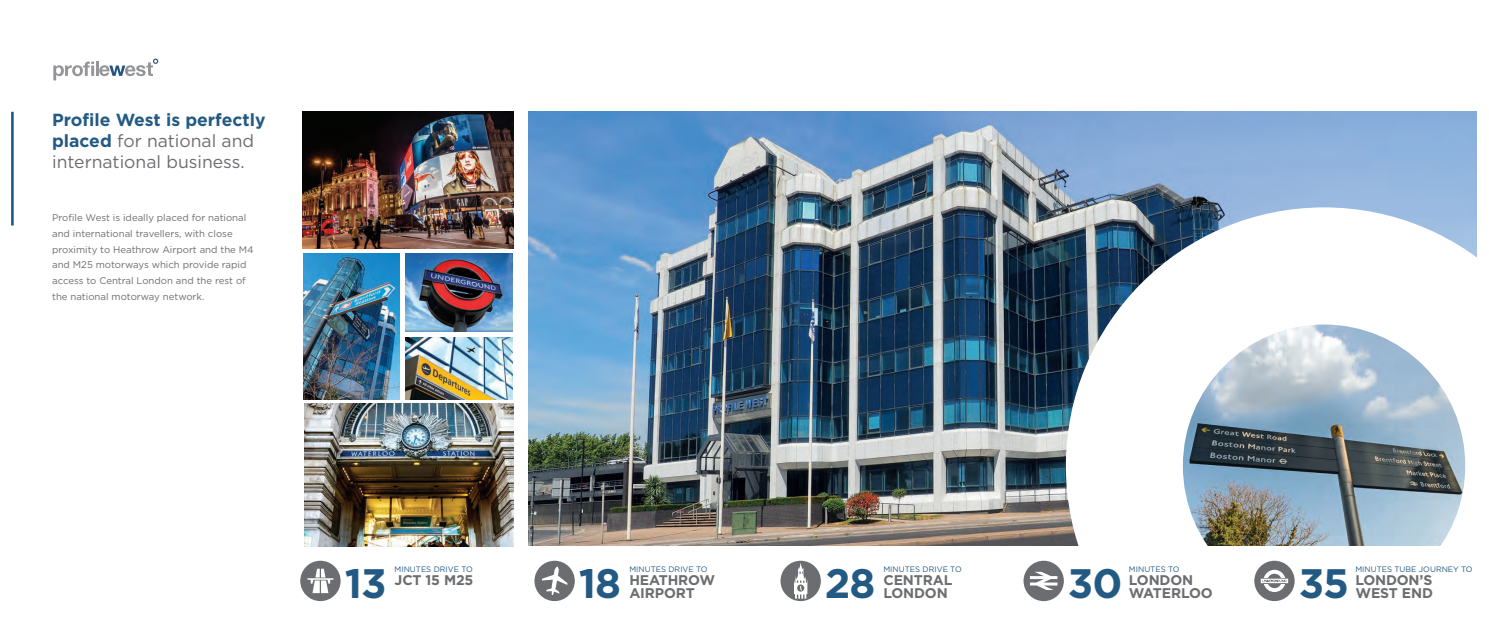
<style>
.page{position:relative;width:1489px;height:621px;background:#fff}
.page>*{position:absolute;margin:0;border:0;box-sizing:border-box;transform-origin:0 0}
.t1{font:700 41.12px "Gotham HTF";letter-spacing:-.025em;color:#235a83}
.t2{font:17.5px/21px "Gotham HTF";color:#6c6d70}
.t3{font:700 14px/12.2px "Gotham HTF";letter-spacing:-.01em;color:#6c6d70}
.t4{font:9.62px/15.8px "Gotham HTF";color:#6c6d70}
.t5{font:7.88px "Gotham HTF";color:#235a83}
.s1{font-weight:700;color:#235a83}
</style>
<div class="page">
<img style="left:528px;top:112px;width:948px;height:433px">
<svg style="left:1065px;top:207px;width:412px;height:395px"></svg>
<svg style="left:53px;top:59px;width:105px;height:21px"></svg>
<hr style="left:11px;top:112px;width:3px;height:113px;background:#235a83">
<img style="left:303px;top:253px;width:96px;height:146px">
<div style="left:300px;top:560px;width:40px;height:40px;background:#6c6d70;border-radius:50%"></div>
<svg style="left:307px;top:568px;width:26px;height:24px"></svg>
<div style="left:534px;top:560px;width:40px;height:40px;background:#6c6d70;border-radius:50%"></div>
<svg style="left:541px;top:566px;width:26px;height:28px"></svg>
<div style="left:780px;top:560px;width:40px;height:40px;background:#6c6d70;border-radius:50%"></div>
<svg style="left:794px;top:563px;width:13px;height:35px"></svg>
<div style="left:1023px;top:560px;width:40px;height:40px;background:#6c6d70;border-radius:50%"></div>
<svg style="left:1030px;top:571px;width:27px;height:18px"></svg>
<div style="left:1254px;top:560px;width:40px;height:40px;background:#6c6d70;border-radius:50%"></div>
<svg style="left:1260px;top:569px;width:27px;height:22px"></svg>
<img style="left:405px;top:253px;width:108px;height:78px">
<img style="left:302px;top:112px;width:211px;height:136px">
<img style="left:304px;top:403px;width:209px;height:143px">
<img style="left:405px;top:337px;width:108px;height:62px">
<h2 class="t2" style="left:52px;top:109px;width:215px"><span class="s1">Profile West is perfectly placed</span> for national and international business.</h2>
<p class="t4" style="left:52px;top:209px;width:203px">Profile West is ideally placed for national and international travellers, with close proximity to Heathrow Airport and the M4 and M25 motorways which provide rapid access to Central London and the rest of the national motorway network.</p>
<h1 class="t1" style="left:344px;top:559px;width:43px">13</h1>
<p class="t5" style="left:394px;top:564px;width:80px">MINUTES DRIVE TO</p>
<h3 class="t3" style="left:394px;top:573px;width:80px">JCT 15 M25</h3>
<h1 class="t1" style="left:579px;top:559px;width:44px">18</h1>
<p class="t5" style="left:629px;top:564px;width:80px">MINUTES DRIVE TO</p>
<h3 class="t3" style="left:629px;top:573px;width:87px">HEATHROW<br>AIRPORT</h3>
<h1 class="t1" style="left:824px;top:559px;width:52px">28</h1>
<p class="t5" style="left:883px;top:564px;width:80px">MINUTES DRIVE TO</p>
<h3 class="t3" style="left:883px;top:573px;width:70px">CENTRAL<br>LONDON</h3>
<h1 class="t1" style="left:1067px;top:559px;width:56px">30</h1>
<p class="t5" style="left:1128px;top:564px;width:52px">MINUTES TO</p>
<h3 class="t3" style="left:1128px;top:573px;width:85px">LONDON<br>WATERLOO</h3>
<h1 class="t1" style="left:1298px;top:559px;width:52px">35</h1>
<p class="t5" style="left:1355px;top:564px;width:119px">MINUTES TUBE JOURNEY TO</p>
<h3 class="t3" style="left:1355px;top:573px;width:79px">LONDON’S<br>WEST END</h3>
</div>
